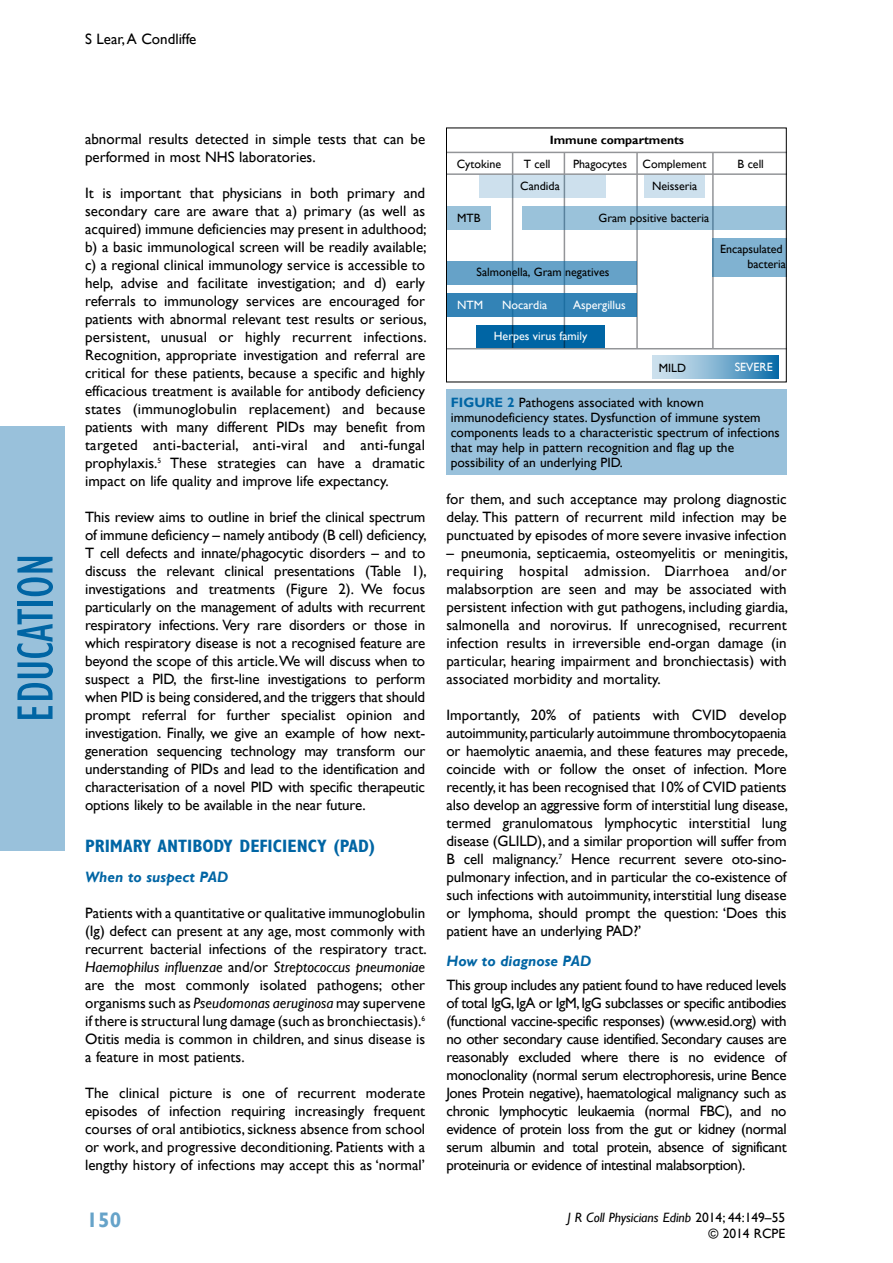
<style>
.page{position:relative;width:893px;height:1263px;background:#fff}
.page>*{position:absolute;margin:0;border:0;box-sizing:border-box;transform-origin:0 0}
.t1{font:condensed 52.5px "Gill Sans";color:#0065a4}
.t2{font:700 21px "Gill Sans";color:#66a3c9}
.t3{font:700 condensed 18px "Gill Sans";color:#0065a4}
.t4{font:15px/18px "Gill Sans";color:#000;text-align:justify}
.t5{font:italic 700 15px "Gill Sans";color:#0065a4}
.t6{font:13.5px/15px "Gill Sans";color:#000;text-align:right}
.t7{font:12px/14.4px "Gill Sans";color:#000;text-align:right}
.t8{font:12px "Gill Sans";color:#fff}
.t9{font:700 12px "Gill Sans";color:#000}
.s1{font-style:italic}
.s2{font-weight:700;color:#0065a4}
</style>
<div class="page">
<div style="left:0;top:426px;width:64px;height:424px;background:#99c1db"></div>
<div style="left:446px;top:390px;width:341px;height:85px;background:#99c1db"></div>
<svg style="left:652px;top:355px;width:127px;height:23px"></svg>
<hr style="left:512px;top:152px;width:1px;height:197px;background:#939598">
<hr style="left:564px;top:152px;width:1px;height:197px;background:#939598">
<hr style="left:636px;top:152px;width:2px;height:197px;background:#939598">
<hr style="left:712px;top:152px;width:2px;height:197px;background:#939598">
<div style="left:713px;top:238px;width:73px;height:38px;background:#80b2d1"></div>
<div style="left:479px;top:174px;width:126px;height:24px;background:#cde0ed"></div>
<div style="left:645px;top:174px;width:60px;height:24px;background:#cde0ed"></div>
<div style="left:523px;top:206px;width:263px;height:24px;background:#9ac2da"></div>
<div style="left:447px;top:261px;width:190px;height:23px;background:#66a2c8"></div>
<div style="left:447px;top:294px;width:190px;height:23px;background:#3383b6"></div>
<div style="left:477px;top:325px;width:128px;height:24px;background:#0065a4"></div>
<div style="left:447px;top:206px;width:44px;height:24px;background:#9ac2da"></div>
<hr style="left:447px;top:152px;width:339px;height:1px;background:#939598">
<hr style="left:447px;top:348px;width:339px;height:1px;background:#939598">
<hr style="left:447px;top:173px;width:339px;height:2px;background:#939598">
<div style="left:446px;top:128px;width:341px;height:254px;border:1px solid #000"></div>
<p class="t4" style="left:85px;top:31px;width:113px">S Lear, A Condliffe</p>
<h1 class="t1" style="left:4px;top:722px;width:170px;rotate:-90deg">education</h1>
<p class="t4" style="left:85px;top:130px;width:342px">abnormal results detected in simple tests that can be performed in most NHS laboratories.</p>
<p class="t4" style="left:85px;top:184px;width:343px">It is important that physicians in both primary and secondary care are aware that a) primary (as well as acquired) immune deficiencies may present in adulthood; b) a basic immunological screen will be readily available; c) a regional clinical immunology service is accessible to help, advise and facilitate investigation; and d) early referrals to immunology services are encouraged for patients with abnormal relevant test results or serious, persistent, unusual or highly recurrent infections.<br>Recognition, appropriate investigation and referral are critical for these patients, because a specific and highly efficacious treatment is available for antibody deficiency states (immunoglobulin replacement) and because patients with many different PIDs may benefit from targeted anti-bacterial, anti-viral and anti-fungal prophylaxis.<sup>5</sup> These strategies can have a dramatic impact on life quality and improve life expectancy.</p>
<p class="t4" style="left:85px;top:508px;width:343px">This review aims to outline in brief the clinical spectrum of immune deficiency – namely antibody (B cell) deficiency, T cell defects and innate/phagocytic disorders – and to discuss the relevant clinical presentations (Table 1), investigations and treatments (Figure 2). We focus particularly on the management of adults with recurrent respiratory infections. Very rare disorders or those in which respiratory disease is not a recognised feature are beyond the scope of this article. We will discuss when to suspect a PID, the first-line investigations to perform when PID is being considered, and the triggers that should prompt referral for further specialist opinion and investigation. Finally, we give an example of how next&shy;generation sequencing technology may transform our understanding of PIDs and lead to the identification and characterisation of a novel PID with specific therapeutic options likely to be available in the near future.</p>
<p class="t3" style="left:85px;top:835px;width:292px">PRIMARY ANTIBODY DEFICIENCY (PAD)</p>
<p class="t5" style="left:85px;top:868px;width:145px">When to suspect PAD</p>
<p class="t4" style="left:85px;top:904px;width:343px">Patients with a quantitative or qualitative immunoglobulin (Ig) defect can present at any age, most commonly with recurrent bacterial infections of the respiratory tract.<br><span class="s1">Haemophilus influenzae</span> and/or <span class="s1">Streptococcus pneumoniae </span>are the most commonly isolated pathogens; other organisms such as <span class="s1">Pseudomonas aeruginosa</span> may supervene if there is structural lung damage (such as bronchiectasis).<sup>6<br></sup>Otitis media is common in children, and sinus disease is a feature in most patients.</p>
<p class="t4" style="left:85px;top:1084px;width:342px">The clinical picture is one of recurrent moderate episodes of infection requiring increasingly frequent courses of oral antibiotics, sickness absence from school or work, and progressive deconditioning. Patients with a lengthy history of infections may accept this as ‘normal’</p>
<h2 class="t2" style="left:87px;top:1207px;width:36px">150</h2>
<p class="t7" style="left:457px;top:157px;width:46px">Cytokine</p>
<p class="t7" style="left:457px;top:211px;width:25px">MTB</p>
<p class="t9" style="left:550px;top:133px;width:136px">Immune compartments</p>
<p class="t7" style="left:524px;top:157px;width:28px">T cell</p>
<p class="t7" style="left:573px;top:157px;width:55px">Phagocytes</p>
<p class="t7" style="left:643px;top:157px;width:65px">Complement</p>
<p class="t7" style="left:738px;top:157px;width:28px">B cell</p>
<p class="t7" style="left:520px;top:179px;width:41px">Candida</p>
<p class="t7" style="left:652px;top:179px;width:47px">Neisseria</p>
<p class="t7" style="left:598px;top:211px;width:112px">Gram positive bacteria</p>
<p class="t7" style="left:477px;top:265px;width:134px">Salmonella, Gram negatives</p>
<p class="t8" style="left:457px;top:297px;width:27px">NTM</p>
<p class="t8" style="left:502px;top:297px;width:46px">Nocardia</p>
<p class="t8" style="left:573px;top:297px;width:54px">Aspergillus</p>
<p class="t8" style="left:494px;top:329px;width:95px">Herpes virus family</p>
<p class="t7" style="left:720px;top:242px;width:67px">Encapsulated bacteria</p>
<p class="t7" style="left:659px;top:361px;width:29px">MILD</p>
<p class="t8" style="left:735px;top:360px;width:39px">SEVERE</p>
<p class="t6" style="left:451px;top:395px;width:331px;text-align:left"><span class="s2">Figure 2</span> Pathogens associated with known immunodeficiency states. Dysfunction of immune system components leads to a characteristic spectrum of infections that may help in pattern recognition and flag up the possibility of an underlying PID.</p>
<p class="t4" style="left:446px;top:490px;width:342px">for them, and such acceptance may prolong diagnostic delay. This pattern of recurrent mild infection may be punctuated by episodes of more severe invasive infection</p>
<p class="t4" style="left:446px;top:544px;width:343px">– pneumonia, septicaemia, osteomyelitis or meningitis, requiring hospital admission. Diarrhoea and/or malabsorption are seen and may be associated with persistent infection with gut pathogens, including giardia, salmonella and norovirus. If unrecognised, recurrent infection results in irreversible end-organ damage (in particular, hearing impairment and bronchiectasis) with associated morbidity and mortality.</p>
<p class="t4" style="left:446px;top:706px;width:343px">Importantly, 20% of patients with CVID develop autoimmunity, particularly autoimmune thrombocytopaenia or haemolytic anaemia, and these features may precede, coincide with or follow the onset of infection. More recently, it has been recognised that 10% of CVID patients also develop an aggressive form of interstitial lung disease, termed granulomatous lymphocytic interstitial lung disease (GLILD), and a similar proportion will suffer from B cell malignancy.<sup>7</sup> Hence recurrent severe oto-sino&shy;pulmonary infection, and in particular the co-existence of such infections with autoimmunity, interstitial lung disease or lymphoma, should prompt the question: ‘Does this patient have an underlying PAD?’</p>
<p class="t5" style="left:446px;top:952px;width:147px">How to diagnose PAD</p>
<p class="t4" style="left:446px;top:976px;width:342px">This group includes any patient found to have reduced levels of total IgG, IgA or IgM, IgG subclasses or specific antibodies (functional vaccine-specific responses) (www.esid.org) with no other secondary cause identified. Secondary causes are reasonably excluded where there is no evidence of monoclonality (normal serum electrophoresis, urine Bence Jones Protein negative), haematological malignancy such as chronic lymphocytic leukaemia (normal FBC), and no evidence of protein loss from the gut or kidney (normal serum albumin and total protein, absence of significant proteinuria or evidence of intestinal malabsorption).</p>
<p class="t6" style="left:568px;top:1210px;width:219px;line-height:15.9px"><span class="s1">J R Coll Physicians Edinb</span> 2014; 44:149–55 © 2014 RCPE</p>
</div>
